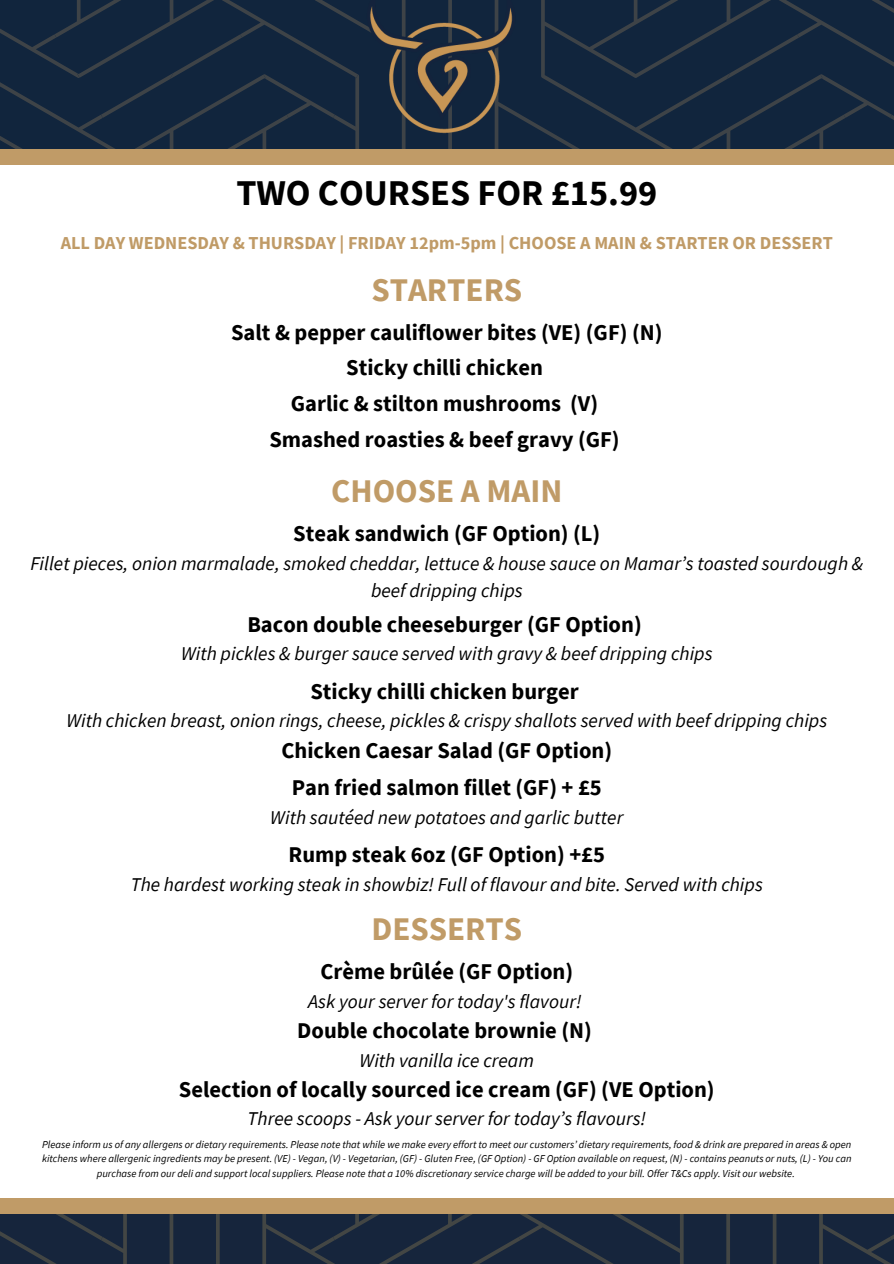
<style>
.page{position:relative;width:894px;height:1264px;background:#fff}
.page>*{position:absolute;margin:0;border:0;box-sizing:border-box;transform-origin:0 0}
.t1{font:700 36.15px "Source Sans Pro";color:#000}
.t2{font:700 33px "Source Sans Pro";color:#c09b67}
.t3{font:700 22.5px "Source Sans Pro";color:#000}
.t4{font:italic 19.5px/27.3px "Source Sans Pro";color:#000;text-align:center}
.t5{font:700 18.15px "Source Sans Pro";color:#c09b67}
.t6{font:italic 10.5px/14.5px "Source Sans Pro";color:#000;text-align:center}
</style>
<div class="page">
<svg style="left:0;top:1213px;width:893px;height:50px;background:#1d2a3d"></svg>
<div style="left:0;top:149px;width:893px;height:15px;background:#c09b67"></div>
<div style="left:0;top:1198px;width:893px;height:15px;background:#c09b67"></div>
<svg style="left:448px;top:140px;width:4px;height:9px"></svg>
<svg style="left:492px;top:140px;width:49px;height:9px"></svg>
<svg style="left:0;top:0;width:407px;height:149px;background:#15273d"></svg>
<svg style="left:541px;top:0;width:185px;height:149px;background:#15273d"></svg>
<svg style="left:726px;top:0;width:167px;height:149px;background:#15273d"></svg>
<img style="left:318px;top:0;width:257px;height:140px">
<p class="t1" style="left:236px;top:169px;width:422px">TWO COURSES FOR £15.99</p>
<p class="t5" style="left:61px;top:231px;width:773px">ALL DAY WEDNESDAY &amp; THURSDAY | FRIDAY 12pm-5pm | CHOOSE A MAIN &amp; STARTER OR DESSERT</p>
<h1 class="t2" style="left:371px;top:268px;width:152px">STARTERS</h1>
<h4 class="t3" style="left:231px;top:317px;width:433px">Salt &amp; pepper cauliflower bites (VE) (GF) (N)</h4>
<h1 class="t3" style="left:346px;top:353px;width:198px">Sticky chilli chicken</h1>
<h2 class="t3" style="left:291px;top:389px;width:309px">Garlic &amp; stilton mushrooms (V)</h2>
<h2 class="t3" style="left:269px;top:424px;width:352px">Smashed roasties &amp; beef gravy (GF)</h2>
<h2 class="t2" style="left:331px;top:470px;width:233px">CHOOSE A MAIN</h2>
<h2 class="t3" style="left:293px;top:519px;width:308px">Steak sandwich (GF Option) (L)</h2>
<h2 class="t4" style="left:30px;top:549px;width:834px">Fillet pieces, onion marmalade, smoked cheddar, lettuce &amp; house sauce on Mamar’s toasted sourdough &amp; beef dripping chips</h2>
<h1 class="t3" style="left:247px;top:609px;width:396px">Bacon double cheeseburger (GF Option)</h1>
<h1 class="t4" style="left:181px;top:639px;width:533px">With pickles &amp; burger sauce served with gravy &amp; beef dripping chips</h1>
<h5 class="t3" style="left:310px;top:676px;width:270px">Sticky chilli chicken burger</h5>
<h5 class="t4" style="left:66px;top:706px;width:762px">With chicken breast, onion rings, cheese, pickles &amp; crispy shallots served with beef dripping chips</h5>
<h5 class="t3" style="left:281px;top:735px;width:332px">Chicken Caesar Salad (GF Option)</h5>
<h5 class="t3" style="left:292px;top:773px;width:311px">Pan fried salmon fillet (GF) + £5</h5>
<h5 class="t4" style="left:270px;top:803px;width:354px">With sautéed new potatoes and garlic butter</h5>
<h5 class="t3" style="left:288px;top:840px;width:318px">Rump steak 6oz (GF Option) +£5</h5>
<h5 class="t4" style="left:131px;top:870px;width:633px">The hardest working steak in showbiz! Full of flavour and bite. Served with chips</h5>
<h5 class="t2" style="left:371px;top:907px;width:152px">DESSERTS</h5>
<h5 class="t3" style="left:320px;top:957px;width:254px">Crème brûlée (GF Option)</h5>
<h5 class="t4" style="left:308px;top:987px;width:275px">Ask your server for today's flavour!</h5>
<h5 class="t3" style="left:297px;top:1016px;width:296px">Double chocolate brownie (N)</h5>
<h5 class="t4" style="left:359px;top:1046px;width:176px">With vanilla ice cream</h5>
<h5 class="t3" style="left:179px;top:1074px;width:537px">Selection of locally sourced ice cream (GF) (VE Option)</h5>
<h5 class="t4" style="left:247px;top:1104px;width:400px">Three scoops - Ask your server for today’s flavours!</h5>
<h1 class="t6" style="left:42px;top:1136px;width:810px">Please inform us of any allergens or dietary requirements. Please note that while we make every effort to meet our customers’ dietary requirements, food &amp; drink are prepared in areas &amp; open kitchens where allergenic ingredients may be present. (VE) - Vegan, (V) - Vegetarian, (GF) - Gluten Free, (GF Option) - GF Option available on request, (N) - contains peanuts or nuts, (L) - You can purchase from our deli and support local suppliers. Please note that a 10% discretionary service charge will be added to your bill. Offer T&amp;Cs apply. Visit our website.</h1>
</div>
